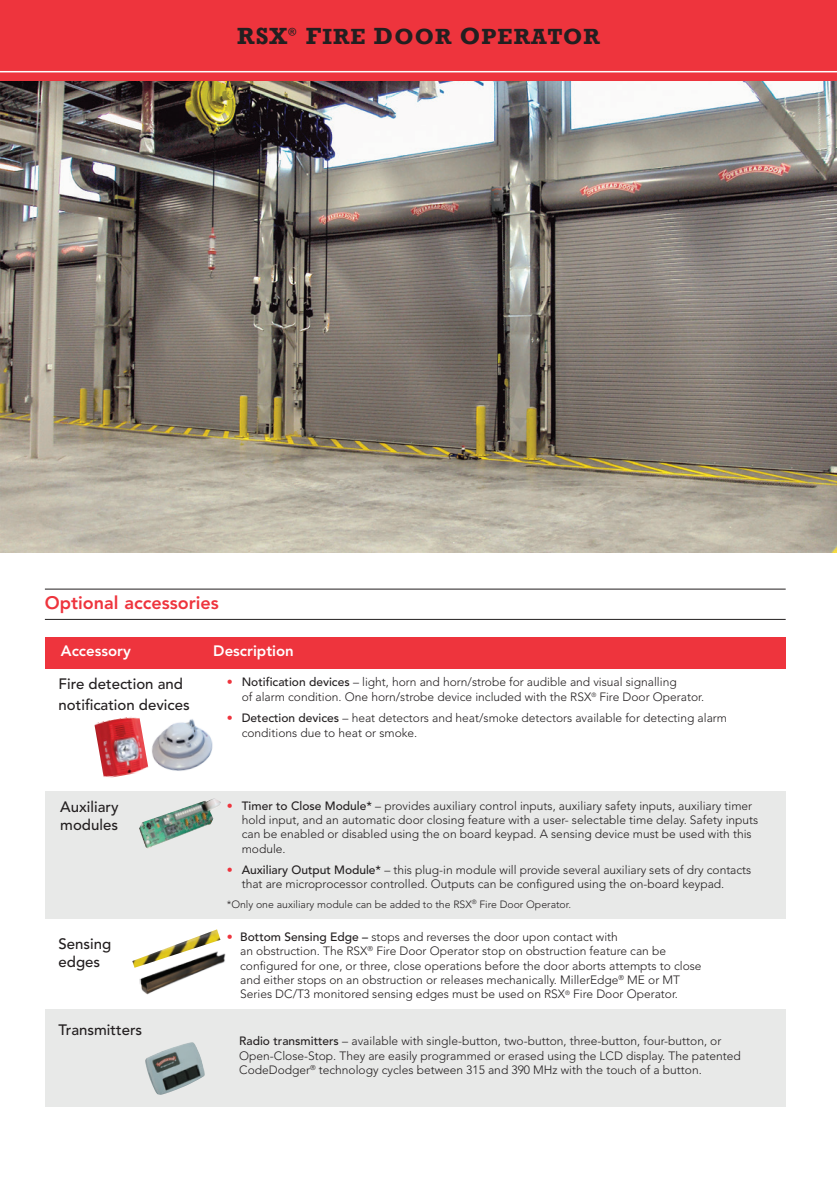
<style>
.page{position:relative;width:837px;height:1188px;background:#fff}
.page>*{position:absolute;margin:0;border:0;box-sizing:border-box;transform-origin:0 0}
.t1{font:700 24px "Rockwell";color:#231f20}
.t2{font:700 22.5px "Rockwell";letter-spacing:.05em;color:#231f20}
.Subhead-Drawings{font:800 18px "Avenir LT Std";color:#ee343d}
.t3{font:500 15px/21.6px "Avenir LT Std";color:#231f20}
.t4{font:800 15px "Avenir LT Std";color:#fff}
.Body_01{font:300 12px/14.4px "Avenir LT Std";color:#231f20}
.Body_01-2{font:300 10.5px "Avenir LT Std";color:#231f20}
.t5{font:700 10.5px "Rockwell";color:#231f20}
.s1{font-size:24px}
.s2{font-weight:500;color:#ee343d}
.s3{font-weight:500}
</style>
<div class="page">
<img style="left:0;top:81px;width:837px;height:472px">
<div style="left:0;top:0;width:837px;height:81px;background:#ee343d"></div>
<hr style="left:0;top:71px;width:837px;height:1px;background:#fff">
<div style="left:45px;top:1009px;width:741px;height:98px;background:#e8e9e8"></div>
<div style="left:45px;top:792px;width:741px;height:127px;background:#e8e9e8"></div>
<hr style="left:45px;top:589px;width:741px;height:1px;background:#231f20">
<hr style="left:45px;top:619px;width:741px;height:1px;background:#231f20">
<img style="left:145px;top:1042px;width:60px;height:53px">
<img style="left:139px;top:798px;width:82px;height:51px">
<div style="left:45px;top:637px;width:741px;height:32px;background:#ee343d"></div>
<img style="left:152px;top:719px;width:61px;height:52px">
<img style="left:132px;top:929px;width:88px;height:39px">
<img style="left:139px;top:943px;width:87px;height:52px">
<img style="left:94px;top:717px;width:55px;height:61px">
<p class="t1" style="left:237px;top:21px;width:52px">RSX</p>
<p class="t5" style="left:289px;top:25px;width:9px">®</p>
<p class="t2" style="left:306px;top:22px;width:296px"><span class="s1">F</span>IRE <span class="s1">D</span>OOR <span class="s1">O</span>PERATOR</p>
<p class="Subhead-Drawings" style="left:45px;top:592px;width:175px">Optional accessories</p>
<p class="t4" style="left:61px;top:642px;width:71px">Accessory</p>
<p class="t4" style="left:213px;top:642px;width:82px">Description</p>
<p class="t3" style="left:59px;top:673px;width:133px">Fire detection and notification devices</p>
<p class="t3" style="left:60px;top:796px;width:60px">Auxiliary</p>
<p class="t3" style="left:60px;top:814px;width:59px">modules</p>
<p class="t3" style="left:59px;top:935px;width:54px;line-height:18px">Sensing edges</p>
<p class="t3" style="left:59px;top:1019px;width:85px">Transmitters</p>
<p class="Body_01" style="left:242px;top:675px;width:464px;text-indent:-15px"><span class="s2">•</span> <span class="s3">Notification devices</span> – light, horn and horn/strobe for audible and visual signalling<br>of alarm condition. One horn/strobe device included with the RSX<sup>®</sup> Fire Door Operator.</p>
<p class="Body_01" style="left:242px;top:711px;width:487px;text-indent:-15px"><span class="s2">•</span> <span class="s3">Detection devices</span> – heat detectors and heat/smoke detectors available for detecting alarm conditions due to heat or smoke.</p>
<p class="Body_01" style="left:242px;top:798px;width:518px;text-indent:-15px"><span class="s2">•</span> <span class="s3">Timer to Close Module*</span> – provides auxiliary control inputs, auxiliary safety inputs, auxiliary timer hold input, and an automatic door closing feature with a user- selectable time delay. Safety inputs can be enabled or disabled using the on board keypad. A sensing device must be used with this module.</p>
<p class="Body_01" style="left:242px;top:863px;width:511px;text-indent:-15px"><span class="s2">•</span> <span class="s3">Auxiliary Output Module*</span> – this plug-in module will provide several auxiliary sets of dry contacts that are microprocessor controlled. Outputs can be configured using the on-board keypad.</p>
<p class="Body_01-2" style="left:227px;top:898px;width:346px">*Only one auxiliary module can be added to the RSX<sup>®</sup> Fire Door Operator.</p>
<p class="Body_01" style="left:240px;top:929px;width:463px;text-indent:-14px"><span class="s2">•</span> <span class="s3">Bottom Sensing Edge –</span> stops and reverses the door upon contact with<br>an obstruction. The RSX<sup>®</sup> Fire Door Operator stop on obstruction feature can be configured for one, or three, close operations before the door aborts attempts to close and either stops on an obstruction or releases mechanically. MillerEdge<sup>®</sup> ME or MT Series DC/T3 monitored sensing edges must be used on RSX<sup>®</sup> Fire Door Operator.</p>
<p class="Body_01" style="left:239px;top:1034px;width:503px"><span class="s3">Radio transmitters</span> – available with single-button, two-button, three-button, four-button, or<br>Open-Close-Stop. They are easily programmed or erased using the LCD display. The patented<br>CodeDodger<sup>®</sup> technology cycles between 315 and 390 MHz with the touch of a button.</p>
</div>
